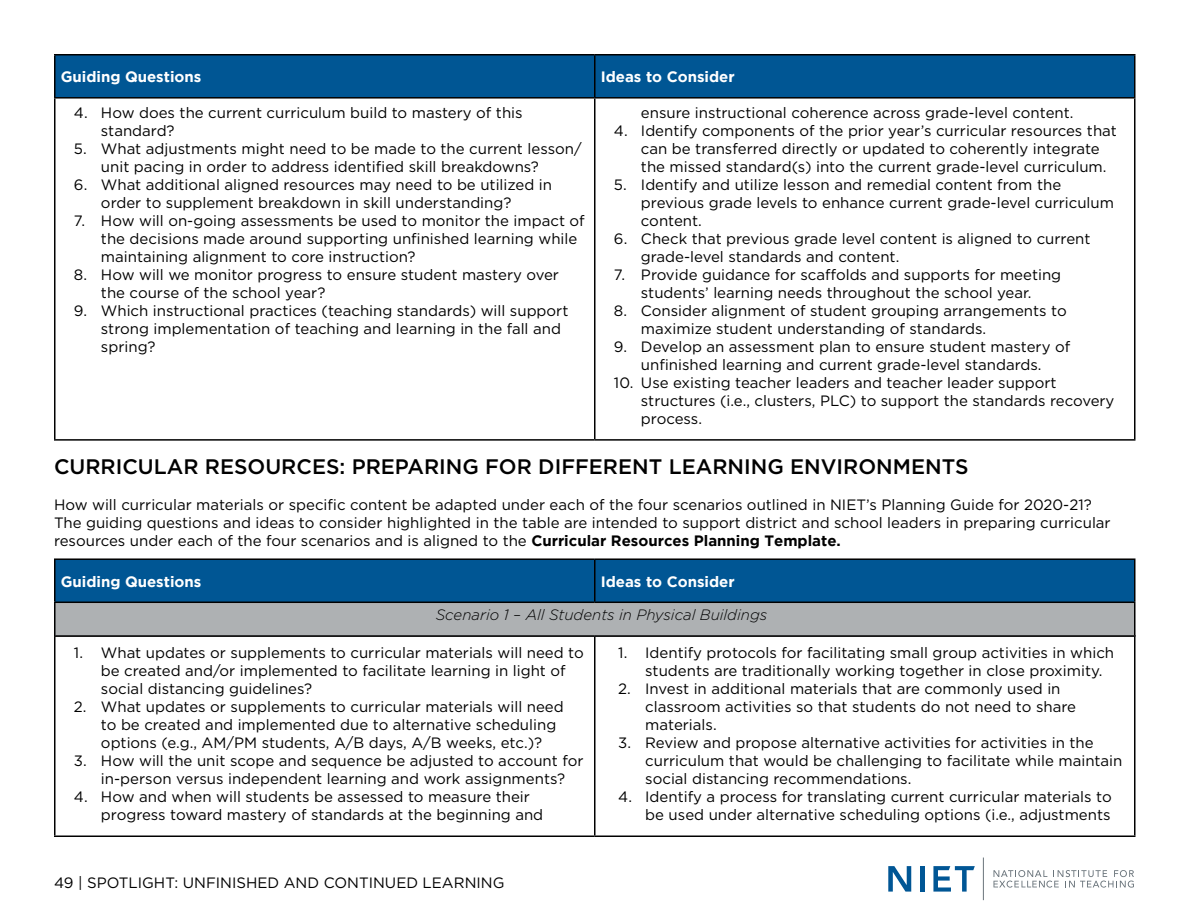
<style>
.page{position:relative;width:1188px;height:918px;background:#fff}
.page>*{position:absolute;margin:0;border:0;box-sizing:border-box;transform-origin:0 0}
.t1{font:500 21px "Gotham";color:#000}
.t2{font:15px/18px "Gotham";color:#000}
.t3{font:700 15px "Gotham";color:#fff}
.t4{font:italic 300 15px "Gotham";color:#000}
.s1{font-weight:700}
</style>
<div class="page">
<hr style="left:54px;top:637px;width:2px;height:199px;background:#000">
<hr style="left:594px;top:637px;width:2px;height:199px;background:#000">
<hr style="left:1134px;top:637px;width:2px;height:199px;background:#000">
<hr style="left:54px;top:836px;width:541px;height:1px;background:#000">
<hr style="left:595px;top:836px;width:541px;height:1px;background:#000">
<svg style="left:888px;top:866px;width:23px;height:26px"></svg>
<hr style="left:921px;top:866px;width:4px;height:26px;background:#005695">
<svg style="left:933px;top:866px;width:42px;height:26px"></svg>
<hr style="left:983px;top:858px;width:1px;height:42px;background:#6a747b">
<svg style="left:994px;top:870px;width:140px;height:18px"></svg>
<div style="left:56px;top:56px;width:1078px;height:41px;background:#005694"></div>
<hr style="left:54px;top:54px;width:541px;height:2px;background:#000">
<hr style="left:54px;top:56px;width:2px;height:41px;background:#000">
<hr style="left:595px;top:54px;width:541px;height:2px;background:#000">
<hr style="left:594px;top:56px;width:2px;height:41px;background:#000">
<hr style="left:1134px;top:56px;width:2px;height:41px;background:#000">
<hr style="left:54px;top:97px;width:541px;height:2px;background:#000">
<hr style="left:54px;top:99px;width:2px;height:340px;background:#000">
<hr style="left:595px;top:97px;width:541px;height:2px;background:#000">
<hr style="left:594px;top:99px;width:2px;height:340px;background:#000">
<hr style="left:1134px;top:99px;width:2px;height:340px;background:#000">
<hr style="left:54px;top:439px;width:541px;height:2px;background:#000">
<hr style="left:595px;top:439px;width:541px;height:2px;background:#000">
<div style="left:56px;top:560px;width:1078px;height:42px;background:#005694"></div>
<div style="left:55px;top:602px;width:1080px;height:34px;background:#aeb1b3"></div>
<hr style="left:54px;top:558px;width:541px;height:2px;background:#000">
<hr style="left:54px;top:560px;width:2px;height:42px;background:#000">
<hr style="left:595px;top:558px;width:541px;height:2px;background:#000">
<hr style="left:594px;top:560px;width:2px;height:42px;background:#000">
<hr style="left:1134px;top:560px;width:2px;height:42px;background:#000">
<hr style="left:54px;top:602px;width:541px;height:1px;background:#000">
<hr style="left:54px;top:603px;width:2px;height:32px;background:#000">
<hr style="left:595px;top:602px;width:541px;height:1px;background:#000">
<hr style="left:1134px;top:603px;width:2px;height:32px;background:#000">
<hr style="left:54px;top:635px;width:541px;height:2px;background:#000">
<hr style="left:595px;top:635px;width:541px;height:2px;background:#000">
<p class="t3" style="left:61px;top:68px;width:142px">Guiding Questions</p>
<p class="t3" style="left:601px;top:68px;width:135px">Ideas to Consider</p>
<p class="t2" style="left:101px;top:104px;width:423px;text-indent:-27px">4. How does the current curriculum build to mastery of this standard?</p>
<p class="t2" style="left:101px;top:140px;width:482px;text-indent:-27px">5. What adjustments might need to be made to the current lesson/ unit pacing in order to address identified skill breakdowns?</p>
<p class="t2" style="left:101px;top:176px;width:453px;text-indent:-27px">6. What additional aligned resources may need to be utilized in order to supplement breakdown in skill understanding?</p>
<p class="t2" style="left:101px;top:212px;width:485px;text-indent:-27px">7. How will on-going assessments be used to monitor the impact of the decisions made around supporting unfinished learning while maintaining alignment to core instruction?</p>
<p class="t2" style="left:101px;top:266px;width:460px;text-indent:-27px">8. How will we monitor progress to ensure student mastery over the course of the school year?</p>
<p class="t2" style="left:101px;top:302px;width:469px;text-indent:-27px">9. Which instructional practices (teaching standards) will support strong implementation of teaching and learning in the fall and spring?</p>
<p class="t2" style="left:641px;top:104px;width:434px">ensure instructional coherence across grade-level content.</p>
<p class="t2" style="left:641px;top:122px;width:477px;text-indent:-27px">4. Identify components of the prior year’s curricular resources that can be transferred directly or updated to coherently integrate the missed standard(s) into the current grade-level curriculum.</p>
<p class="t2" style="left:641px;top:176px;width:475px;text-indent:-27px">5. Identify and utilize lesson and remedial content from the previous grade levels to enhance current grade-level curriculum content.</p>
<p class="t2" style="left:641px;top:230px;width:451px;text-indent:-27px">6. Check that previous grade level content is aligned to current grade-level standards and content.</p>
<p class="t2" style="left:614px;top:266px;width:449px;text-align:center">7. Provide guidance for scaffolds and supports for meeting students’ learning needs throughout the school year.</p>
<p class="t2" style="left:641px;top:302px;width:427px;text-indent:-27px">8. Consider alignment of student grouping arrangements to maximize student understanding of standards.</p>
<p class="t2" style="left:614px;top:338px;width:458px;text-align:center">9. Develop an assessment plan to ensure student mastery of unfinished learning and current grade-level standards.</p>
<p class="t2" style="left:641px;top:374px;width:475px;text-indent:-27px">10. Use existing teacher leaders and teacher leader support structures (i.e., clusters, PLC) to support the standards recovery process.</p>
<h1 class="t1" style="left:54px;top:453px;width:916px">CURRICULAR RESOURCES: PREPARING FOR DIFFERENT LEARNING ENVIRONMENTS</h1>
<p class="t2" style="left:54px;top:495px;width:1058px">How will curricular materials or specific content be adapted under each of the four scenarios outlined in NIET’s Planning Guide for 2020-21?<br>The guiding questions and ideas to consider highlighted in the table are intended to support district and school leaders in preparing curricular resources under each of the four scenarios and is aligned to the <span class="s1">Curricular Resources Planning Template.</span></p>
<p class="t3" style="left:61px;top:573px;width:142px">Guiding Questions</p>
<p class="t3" style="left:601px;top:573px;width:135px">Ideas to Consider</p>
<p class="t4" style="left:436px;top:605px;width:333px">Scenario 1 – All Students in Physical Buildings</p>
<p class="t2" style="left:645px;top:644px;width:470px;text-indent:-27px">1. Identify protocols for facilitating small group activities in which students are traditionally working together in close proximity.</p>
<p class="t2" style="left:645px;top:680px;width:432px;text-indent:-27px">2. Invest in additional materials that are commonly used in classroom activities so that students do not need to share materials.</p>
<p class="t2" style="left:645px;top:734px;width:479px;text-indent:-27px">3. Review and propose alternative activities for activities in the curriculum that would be challenging to facilitate while maintain social distancing recommendations.</p>
<p class="t2" style="left:618px;top:788px;width:495px;text-align:right">4. Identify a process for translating current curricular materials to be used under alternative scheduling options (i.e., adjustments</p>
<p class="t2" style="left:101px;top:644px;width:484px;text-indent:-27px">1. What updates or supplements to curricular materials will need to be created and/or implemented to facilitate learning in light of social distancing guidelines?</p>
<p class="t2" style="left:101px;top:698px;width:464px;text-indent:-27px">2. What updates or supplements to curricular materials will need to be created and implemented due to alternative scheduling options (e.g., AM/PM students, A/B days, A/B weeks, etc.)?</p>
<p class="t2" style="left:74px;top:752px;width:511px;text-align:center">3. How will the unit scope and sequence be adjusted to account for in-person versus independent learning and work assignments?</p>
<p class="t2" style="left:101px;top:788px;width:444px;text-indent:-27px">4. How and when will students be assessed to measure their progress toward mastery of standards at the beginning and</p>
<p class="t2" style="left:54px;top:873px;width:452px">49 | SPOTLIGHT: UNFINISHED AND CONTINUED LEARNING</p>
</div>
